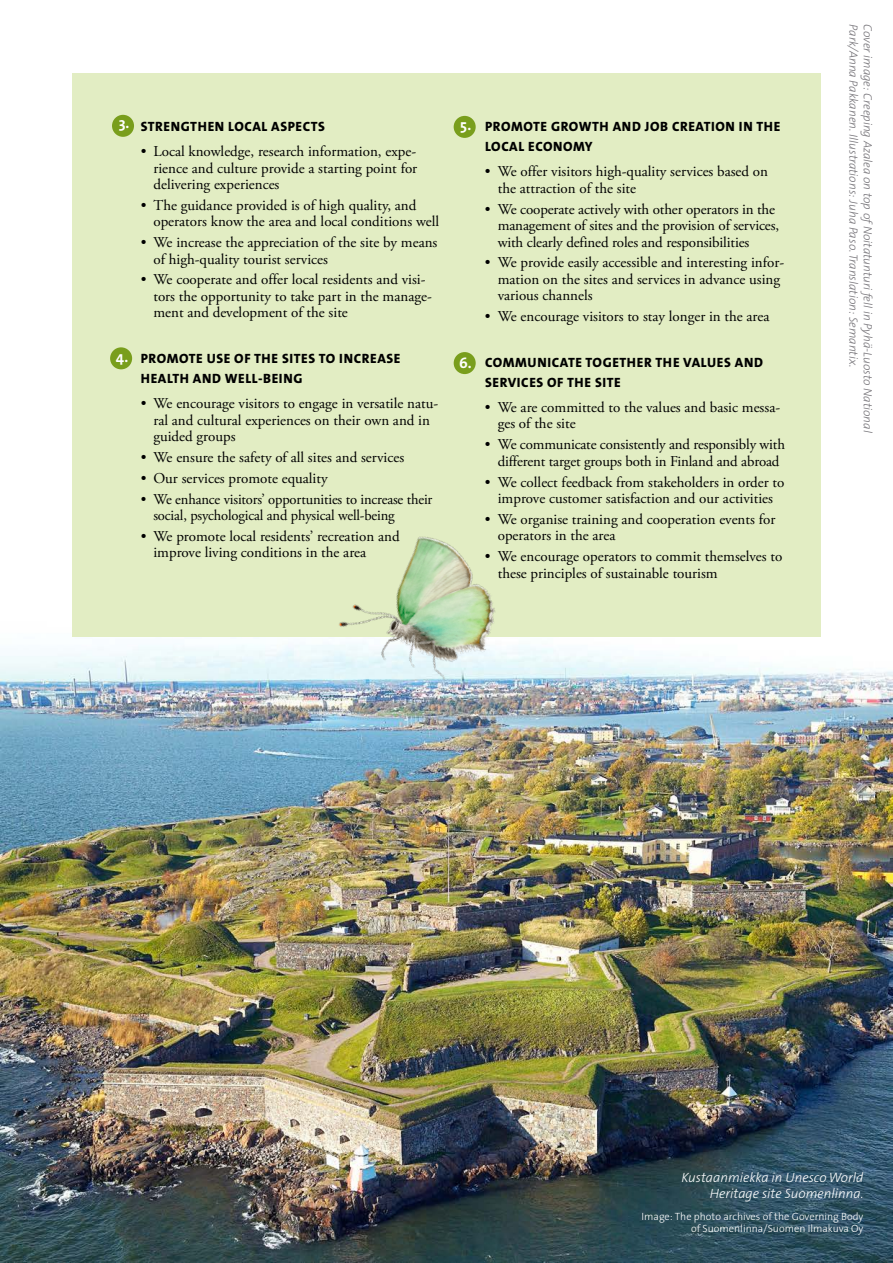
<style>
.page{position:relative;width:893px;height:1263px;background:#fff}
.page>*{position:absolute;margin:0;border:0;box-sizing:border-box;transform-origin:0 0}
.t1{font:15px/16.5px "Adobe Garamond Pro";color:#000}
.t2{font:700 15px "The Sans Os F";color:#fff}
.t3{font:800 13.5px/20.2px "The Sans Os F";letter-spacing:.045em;color:#000}
.t4{font:italic 300 13.5px/16.2px "The Sans Os F";color:#fff;text-align:right}
.t5{font:italic 300 12px "The Sans Os F";color:#757378}
.t6{font:300 10.5px/12.6px "The Sans Os F";color:#fff;text-align:right}
</style>
<div class="page">
<img style="left:0;top:636px;width:893px;height:627px">
<div style="left:72px;top:73px;width:749px;height:563px;background:#e2edc3"></div>
<img style="left:317px;top:536px;width:200px;height:178px">
<div style="left:112px;top:115px;width:22px;height:22px;background:#799e1c;border-radius:50%"></div>
<div style="left:454px;top:352px;width:22px;height:22px;background:#799e1c;border-radius:50%"></div>
<div style="left:454px;top:116px;width:22px;height:22px;background:#799e1c;border-radius:50%"></div>
<div style="left:110px;top:347px;width:22px;height:22px;background:#799e1c;border-radius:50%"></div>
<p class="t2" style="left:119px;top:113px;width:12px">3.</p>
<p class="t2" style="left:116px;top:347px;width:14px">4.</p>
<p class="t3" style="left:141px;top:117px;width:185px">STRENGTHEN LOCAL ASPECTS</p>
<p class="t1" style="left:153px;top:144px;width:265px;text-align:justify;text-indent:-13px">• Local knowledge, research information, expe&shy;rience and culture provide a starting point for delivering experiences</p>
<p class="t1" style="left:153px;top:197px;width:287px;text-indent:-13px">• The guidance provided is of high quality, and operators know the area and local conditions well</p>
<p class="t1" style="left:153px;top:235px;width:286px;text-indent:-13px">• We increase the appreciation of the site by means of high-quality tourist services</p>
<p class="t1" style="left:153px;top:272px;width:280px;text-indent:-13px">• We cooperate and offer local residents and visi&shy;tors the opportunity to take part in the manage&shy;ment and development of the site</p>
<p class="t3" style="left:141px;top:348px;width:261px">PROMOTE USE OF THE SITES TO INCREASE<br>HEALTH AND WELL-BEING</p>
<p class="t1" style="left:153px;top:396px;width:286px;text-indent:-13px">• We encourage visitors to engage in versatile natu&shy;ral and cultural experiences on their own and in guided groups</p>
<p class="t1" style="left:141px;top:449px;width:265px">• We ensure the safety of all sites and services</p>
<p class="t1" style="left:141px;top:470px;width:188px">• Our services promote equality</p>
<p class="t1" style="left:153px;top:491px;width:280px;text-indent:-13px">• We enhance visitors’ opportunities to increase their social, psychological and physical well-being</p>
<p class="t1" style="left:153px;top:528px;width:248px;text-indent:-13px">• We promote local residents’ recreation and improve living conditions in the area</p>
<p class="t2" style="left:460px;top:115px;width:12px">5.</p>
<p class="t2" style="left:459px;top:353px;width:14px">6.</p>
<p class="t3" style="left:485px;top:117px;width:297px">PROMOTE GROWTH AND JOB CREATION IN THE<br>LOCAL ECONOMY</p>
<p class="t1" style="left:498px;top:164px;width:272px;text-indent:-13px">• We offer visitors high-quality services based on the attraction of the site</p>
<p class="t1" style="left:498px;top:201px;width:283px;text-indent:-13px">• We cooperate actively with other operators in the management of sites and the provision of services, with clearly defined roles and responsibilities</p>
<p class="t1" style="left:498px;top:255px;width:288px;text-indent:-13px">• We provide easily accessible and interesting infor&shy;mation on the sites and services in advance using various channels</p>
<p class="t1" style="left:485px;top:309px;width:286px">• We encourage visitors to stay longer in the area</p>
<p class="t3" style="left:485px;top:352px;width:280px">COMMUNICATE TOGETHER THE VALUES AND<br>SERVICES OF THE SITE</p>
<p class="t1" style="left:498px;top:399px;width:284px;text-indent:-13px">• We are committed to the values and basic messa&shy;ges of the site</p>
<p class="t1" style="left:485px;top:437px;width:302px;text-align:center">• We communicate consistently and responsibly with different target groups both in Finland and abroad</p>
<p class="t1" style="left:485px;top:474px;width:301px;text-align:center">• We collect feedback from stakeholders in order to improve customer satisfaction and our activities</p>
<p class="t1" style="left:498px;top:511px;width:279px;text-indent:-13px">• We organise training and cooperation events for operators in the area</p>
<p class="t1" style="left:498px;top:548px;width:286px;text-indent:-13px">• We encourage operators to commit themselves to these principles of sustainable tourism</p>
<p class="t5" style="left:861px;top:24px;width:344px;rotate:90deg">Park/Anna Pakkanen. Illustrations: Juha Paso. Translation: Semantix.</p>
<p class="t5" style="left:876px;top:24px;width:410px;rotate:90deg">Cover image: Creeping Azalea on top ofNoitatunturi fell in Pyhä-Luosto National</p>
<p class="t4" style="left:681px;top:1170px;width:183px">Kustaanmiekka in Unesco World<br>Heritage site Suomenlinna.</p>
<p class="t6" style="left:641px;top:1210px;width:223px">I mage: The photo archives of the Governing Body of Suomenlinna/Suomen I lmakuva Oy</p>
</div>
